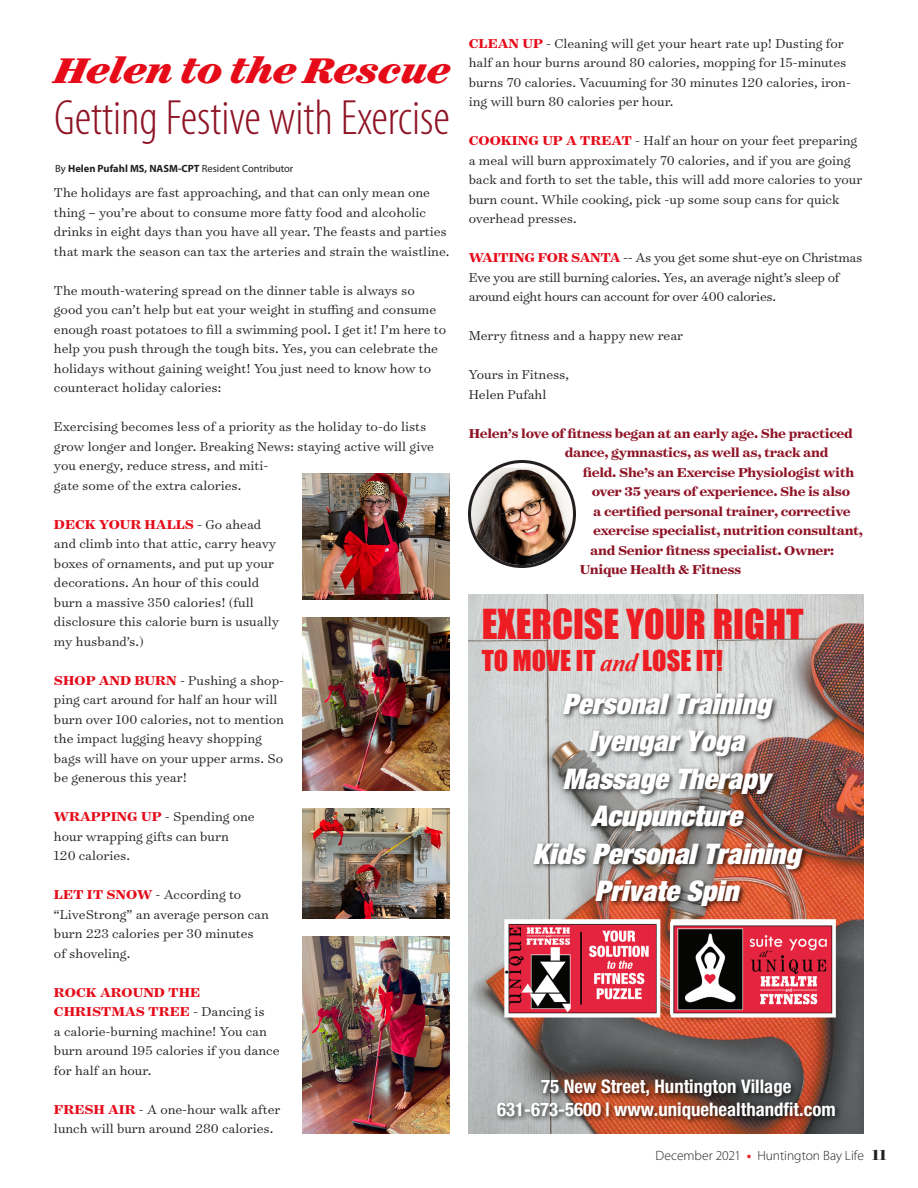
<style>
.page{position:relative;width:918px;height:1188px;background:#fff}
.page>*{position:absolute;margin:0;border:0;box-sizing:border-box;transform-origin:0 0}
._2_5_Headline_Subhea{font:300 condensed 49.8px "Myriad Pro";color:#8e1325}
._2_5_Headline_Subhea-2{font:italic 900 40.5px "Surveyor Text";color:#e50b19}
.t1{font:37.95px "Impact";color:#ee1d23}
.t2{font:italic 900 condensed 28.5px/37.5px "Helvetica Neue LT Std";color:#fff;text-align:center}
.t3{font:26.4px "Impact";color:#ee1d23}
.t4{font:700 condensed 18.75px/22.5px "Helvetica Neue LT Std";color:#fff;text-align:center}
._3_Body_Copy-Survery{font:300 14.7px/19.5px "Surveyor Text";color:#231f20}
._3_Body_Copy-Survery-2{font:700 14.7px "Surveyor Text";letter-spacing:-.02em;color:#8e1325}
._3_Body_Copy-Survery-3{font:300 14.7px/19.5px "Surveyor Text";letter-spacing:-.02em;color:#231f20}
.t5{font:300 13.5px "Myriad Pro";color:#231f20}
._5_Small_Copy-Myriad{font:700 10.5px "Myriad Pro";color:#231f20}
.s1{font-weight:400}
.s2{font-weight:700;color:#e50b19}
.s3{font-weight:700;color:#fff}
.s4{font-family:"Amperzand"}
.s5{font-weight:700;color:#ee1d23}
.s6{font-family:"Surveyor Display";font-weight:700;font-size:16.5px}
</style>
<div class="page">
<img style="left:302px;top:808px;width:148px;height:111px">
<img style="left:302px;top:617px;width:148px;height:173px">
<img style="left:302px;top:937px;width:148px;height:197px">
<img style="left:302px;top:473px;width:148px;height:126px">
<img style="left:469px;top:594px;width:395px;height:540px">
<svg style="left:504px;top:919px;width:156px;height:99px"></svg>
<svg style="left:671px;top:919px;width:165px;height:99px"></svg>
<img style="left:512px;top:685px;width:313px;height:312px">
<img style="left:492px;top:1073px;width:353px;height:56px">
<img style="left:506px;top:922px;width:153px;height:93px">
<img style="left:671px;top:922px;width:164px;height:93px">
<img style="left:471px;top:468px;width:102px;height:97px">
<div style="left:468px;top:460px;width:108px;height:108px;border:3px solid #231f20;border-radius:50%"></div>
<p class="_2_5_Headline_Subhea-2" style="left:54px;top:42px;width:398px">Helen to the Rescue</p>
<p class="_2_5_Headline_Subhea" style="left:54px;top:88px;width:398px">Getting Festive with Exercise</p>
<p class="_5_Small_Copy-Myriad" style="left:55px;top:162px;width:240px"><span class="s1">By</span> Helen Pufahl MS, NASM-CPT <span class="s1">Resident Contributor</span></p>
<p class="_3_Body_Copy-Survery" style="left:54px;top:183px;width:397px">The holidays are fast approaching, and that can only mean one thing – you’re about to consume more fatty food and alcoholic drinks in eight days than you have all year. The feasts and parties that mark the season can tax the arteries and strain the waistline.</p>
<p class="_3_Body_Copy-Survery" style="left:54px;top:280px;width:394px">The mouth-watering spread on the dinner table is always so good you can’t help but eat your weight in stuffing and consume enough roast potatoes to fill a swimming pool. I get it! I’m here to help you push through the tough bits. Yes, you can celebrate the holidays without gaining weight! You just need to know how to counteract holiday calories:</p>
<p class="_3_Body_Copy-Survery" style="left:54px;top:417px;width:382px">Exercising becomes less of a priority as the holiday to-do lists grow longer and longer. Breaking News: staying active will give you energy, reduce stress, and miti-<br>gate some of the extra calories.</p>
<p class="_3_Body_Copy-Survery" style="left:54px;top:514px;width:227px"><span class="s2">DECK YOUR HALLS</span> - Go ahead and climb into that attic, carry heavy boxes of ornaments, and put up your decorations. An hour of this could burn a massive 350 calories! (full disclosure this calorie burn is usually my husband’s.)</p>
<p class="_3_Body_Copy-Survery" style="left:54px;top:670px;width:232px"><span class="s3">SHOP AND BURN</span> - Pushing a shop&shy;ping cart around for half an hour will burn over 100 calories, not to mention the impact lugging heavy shopping bags will have on your upper arms. So be generous this year!</p>
<p class="_3_Body_Copy-Survery" style="left:54px;top:807px;width:202px"><span class="s3">WRAPPING UP</span> - Spending one hour wrapping gifts can burn<br>120 calories.</p>
<p class="_3_Body_Copy-Survery" style="left:54px;top:885px;width:216px"><span class="s3">LET IT SNOW</span> - According to “LiveStrong” an average person can burn 223 calories per 30 minutes of shoveling.</p>
<p class="_3_Body_Copy-Survery" style="left:54px;top:982px;width:227px"><span class="s3">ROCK AROUND THE<br>CHRISTMAS TREE</span> - Dancing is<br>a calorie-burning machine! You can burn around 195 calories if you dance for half an hour.</p>
<p class="_3_Body_Copy-Survery" style="left:54px;top:1099px;width:228px"><span class="s3">FRESH AIR</span> - A one-hour walk after lunch will burn around 280 calories.</p>
<p class="_3_Body_Copy-Survery" style="left:469px;top:33px;width:384px"><span class="s3">CLEAN UP</span> - Cleaning will get your heart rate up! Dusting for half an hour burns around 80 calories, mopping for 15-minutes burns 70 calories. Vacuuming for 30 minutes 120 calories, iron&shy;ing will burn 80 calories per hour.</p>
<p class="_3_Body_Copy-Survery" style="left:469px;top:130px;width:395px"><span class="s3">COOKING UP A TREAT</span> - Half an hour on your feet preparing a meal will burn approximately 70 calories, and if you are going back and forth to set the table, this will add more calories to your burn count. While cooking, pick -up some soup cans for quick overhead presses.</p>
<p class="_3_Body_Copy-Survery-3" style="left:469px;top:247px;width:395px"><span class="s3">WAITING FOR SANTA</span> -- As you get some shut-eye on Christmas<br>Eve you are still burning calories. Yes, an average night’s sleep of around eight hours can account for over 400 calories.</p>
<p class="_3_Body_Copy-Survery" style="left:469px;top:325px;width:216px">Merry fitness and a happy new rear</p>
<p class="_3_Body_Copy-Survery" style="left:469px;top:364px;width:102px">Yours in Fitness,</p>
<p class="_3_Body_Copy-Survery" style="left:469px;top:384px;width:79px">Helen Pufahl</p>
<p class="_3_Body_Copy-Survery-2" style="left:469px;top:424px;width:386px">Helen’s love of fitness began at an early age. She practiced</p>
<p class="_3_Body_Copy-Survery-2" style="left:565px;top:443px;width:265px">dance, gymnastics, as well as, track and</p>
<p class="_3_Body_Copy-Survery-2" style="left:583px;top:463px;width:273px">field. She’s an Exercise Physiologist with</p>
<p class="_3_Body_Copy-Survery-2" style="left:592px;top:482px;width:260px">over 35 years of experience. She is also</p>
<p class="_3_Body_Copy-Survery-2" style="left:593px;top:502px;width:259px">a certified personal trainer, corrective</p>
<p class="_3_Body_Copy-Survery-2" style="left:593px;top:521px;width:271px">exercise specialist, nutrition consultant,</p>
<p class="_3_Body_Copy-Survery-2" style="left:590px;top:541px;width:245px">and Senior fitness specialist. Owner:</p>
<p class="_3_Body_Copy-Survery-2" style="left:580px;top:560px;width:163px">Unique Health &amp; Fitness</p>
<h3 class="t1" style="left:482px;top:595px;width:323px">EXERCISE YOUR RIGHT</h3>
<h3 class="t3" style="left:482px;top:640px;width:243px">TO MOVE IT <span class="s4">and</span> LOSE IT!</h3>
<h3 class="t2" style="left:533px;top:685px;width:269px">Personal Training<br>Iyengar Yoga<br>Massage Therapy<br>Acupuncture<br>Kids Personal Training<br>Private Spin</h3>
<p class="t4" style="left:497px;top:1075px;width:340px">75 New Street, Huntington Village<br>631-673-5600 | www.uniquehealthandfit.com</p>
<p class="t5" style="left:656px;top:1148px;width:232px">December 2021 <span class="s5">•</span> Huntington Bay Life <span class="s6">11</span></p>
</div>
